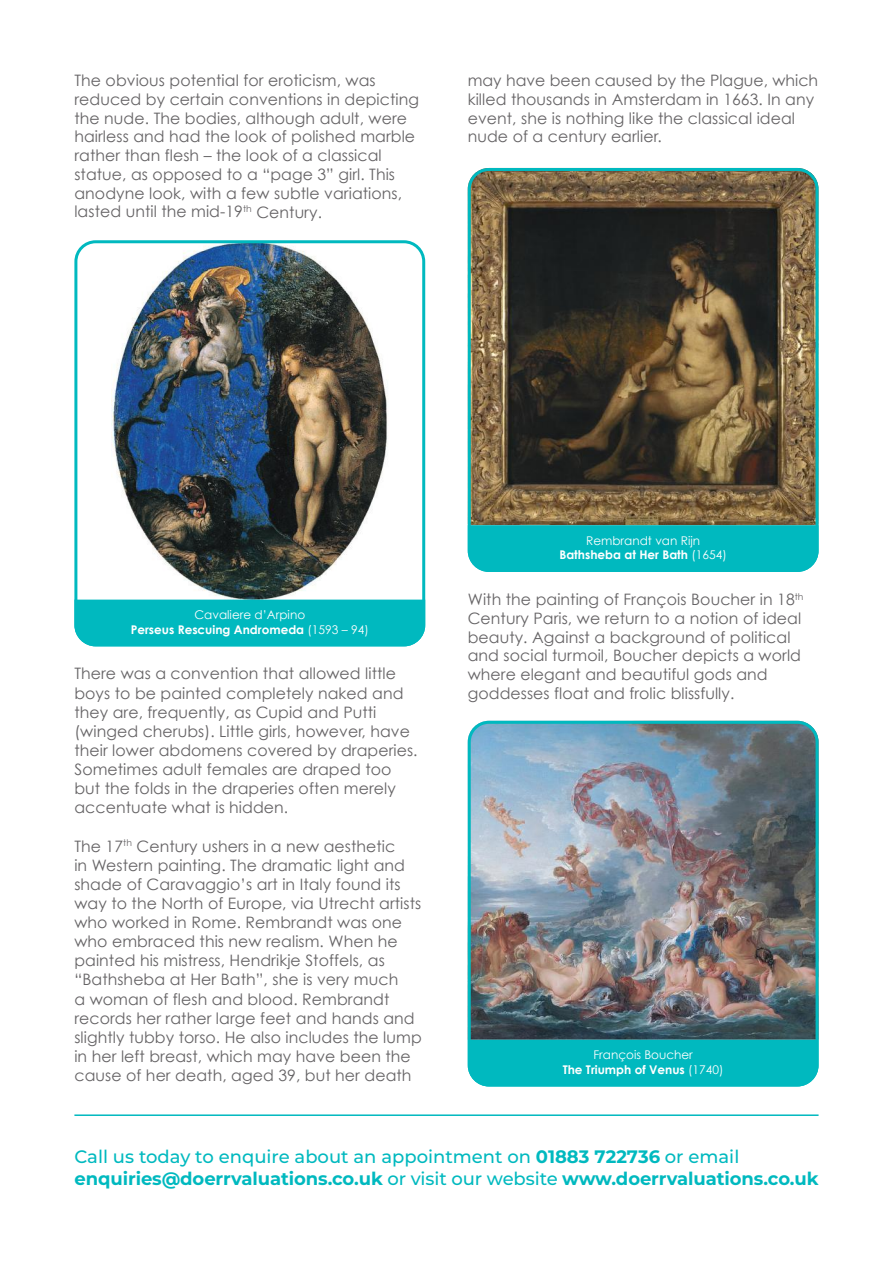
<style>
.page{position:relative;width:893px;height:1263px;background:#fff}
.page>*{position:absolute;margin:0;border:0;box-sizing:border-box;transform-origin:0 0}
.t1{font:700 18px/21.8px "Montserrat";letter-spacing:-.005em;color:#00b9bf}
.t2{font:15.75px/19px "Century Gothic";letter-spacing:.005em;color:#656365}
.t3{font:12px/14.4px "Century Gothic";color:#fff;text-align:center}
.s1{font-weight:700}
.s2{font-weight:500}
</style>
<div class="page">
<hr style="left:74px;top:1114px;width:745px;height:2px;background:#00b9bf">
<img style="left:112px;top:244px;width:276px;height:356px">
<div style="left:74px;top:240px;width:351px;height:406px;border:3px solid #00b9bf;border-radius:20px"></div>
<div style="left:74px;top:600px;width:351px;height:46px;background:#00b9bf"></div>
<img style="left:468px;top:168px;width:347px;height:357px">
<div style="left:468px;top:168px;width:351px;height:404px;border:3px solid #00b9bf;border-radius:20px"></div>
<div style="left:468px;top:525px;width:351px;height:47px;background:#00b9bf"></div>
<img style="left:468px;top:721px;width:347px;height:319px">
<div style="left:468px;top:721px;width:351px;height:365px;border:3px solid #00b9bf;border-radius:20px"></div>
<div style="left:468px;top:1040px;width:351px;height:46px;background:#00b9bf"></div>
<p class="t2" style="left:74px;top:71px;width:346px">The obvious potential for eroticism, was reduced by certain conventions in depicting the nude. The bodies, although adult, were hairless and had the look of polished marble rather than flesh – the look of a classical statue, as opposed to a “page 3” girl. This anodyne look, with a few subtle variations, lasted until the mid-19<sup>th</sup> Century.</p>
<p class="t2" style="left:468px;top:71px;width:352px">may have been caused by the Plague, which killed thousands in Amsterdam in 1663. In any event, she is nothing like the classical ideal nude of a century earlier.</p>
<p class="t3" style="left:131px;top:607px;width:240px">Cavaliere d’Arpino<br><span class="s1">Perseus Rescuing Andromeda</span> (1593 – 94)</p>
<p class="t2" style="left:74px;top:664px;width:345px">There was a convention that allowed little boys to be painted completely naked and they are, frequently, as Cupid and Putti (winged cherubs). Little girls, however, have their lower abdomens covered by draperies.<br>Sometimes adult females are draped too but the folds in the draperies often merely accentuate what is hidden.</p>
<p class="t2" style="left:74px;top:836px;width:349px">The 17<sup>th</sup> Century ushers in a new aesthetic<br>in Western painting. The dramatic light and shade of Caravaggio’s art in Italy found its way to the North of Europe, via Utrecht artists who worked in Rome. Rembrandt was one who embraced this new realism. When he painted his mistress, Hendrikje Stoffels, as “Bathsheba at Her Bath”, she is very much<br>a woman of flesh and blood. Rembrandt records her rather large feet and hands and slightly tubby torso. He also includes the lump in her left breast, which may have been the cause of her death, aged 39, but her death</p>
<p class="t3" style="left:559px;top:533px;width:169px">Rembrandt van Rijn<br><span class="s1">Bathsheba at Her Bath</span> (1654)</p>
<p class="t2" style="left:468px;top:590px;width:337px">With the painting of François Boucher in 18<sup>th </sup>Century Paris, we return to a notion of ideal beauty. Against a background of political and social turmoil, Boucher depicts a world where elegant and beautiful gods and goddesses float and frolic blissfully.</p>
<p class="t3" style="left:563px;top:1048px;width:162px">François Boucher<br><span class="s1">The Triumph of Venus</span> (1740)</p>
<p class="t1" style="left:74px;top:1145px;width:746px"><span class="s2">Call us today to enquire about an appointment on</span> 01883 722736 <span class="s2">or email </span>enquiries@doerrvaluations.co.uk <span class="s2">or visit our website</span> www.doerrvaluations.co.uk</p>
</div>
